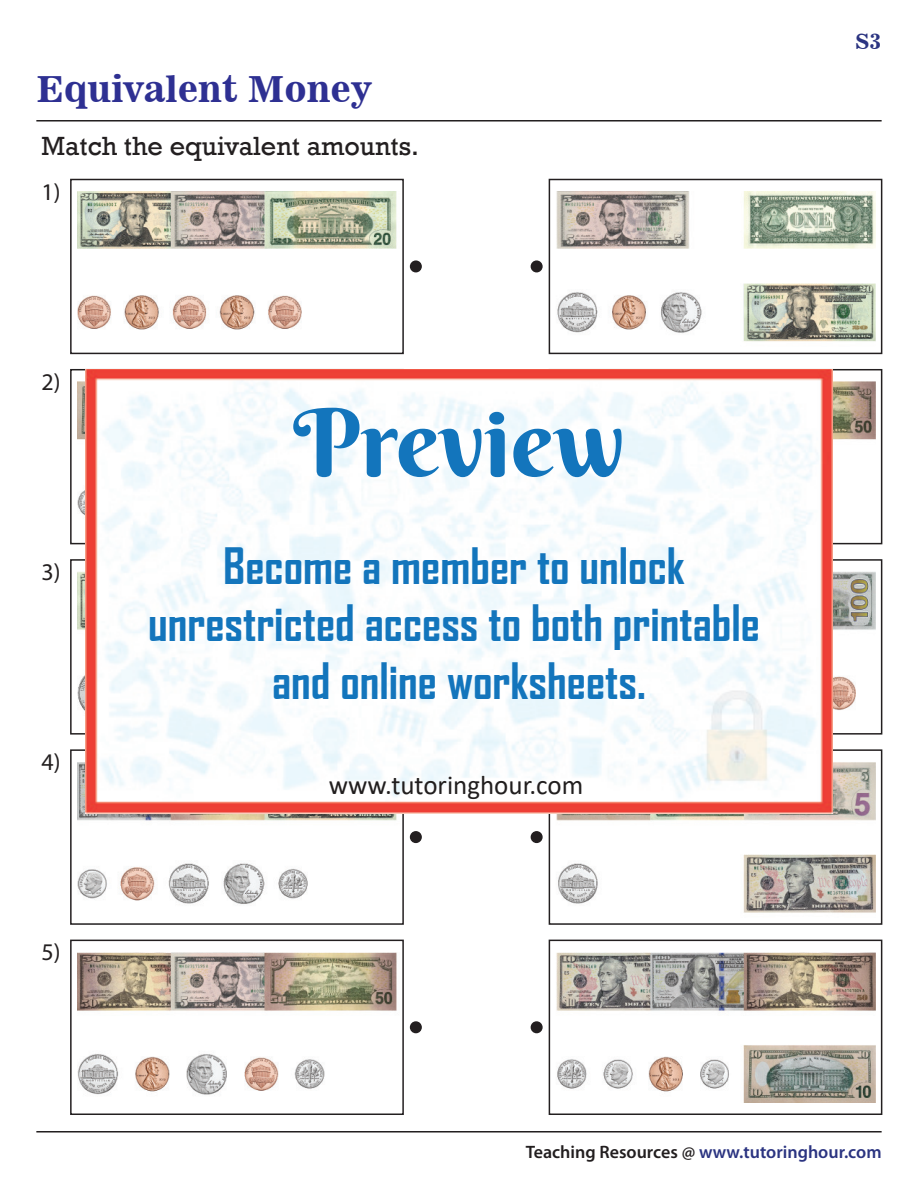
<style>
.page{position:relative;width:918px;height:1188px;background:#fff}
.page>*{position:absolute;margin:0;border:0;box-sizing:border-box;transform-origin:0 0}
.t1{font:94.05px "Berkshire Swash";color:#1375bc}
.t2{font:700 48px/57.6px "Agency FB";color:#1375bc;text-align:center}
.t3{font:36px "News 701 BT Bold A";color:#2e3092}
.t4{font:27px "Rockwell";color:#231f20}
.t5{font:27px "Calibri";color:#211e1e}
.t6{font:24px "Myriad Pro";color:#231f20}
.t7{font:21px "News 701 BT Bold A";color:#2b3481}
.t8{font:600 18px "Myriad Pro";color:#2b3481}
.s1{color:#221e1f}
</style>
<div class="page">
<img style="left:78px;top:192px;width:797px;height:910px">
<hr style="left:36px;top:1131px;width:846px;height:2px;background:#221e1f">
<hr style="left:36px;top:120px;width:846px;height:2px;background:#221e1f">
<div style="left:70px;top:179px;width:334px;height:175px;border:1px solid #231f20"></div>
<div style="left:411px;top:261px;width:10px;height:11px;background:#231f20;border-radius:50%"></div>
<div style="left:410px;top:260px;width:12px;height:12px;border:1px solid #231f20;border-radius:50%"></div>
<div style="left:531px;top:261px;width:11px;height:11px;background:#231f20;border-radius:50%"></div>
<div style="left:531px;top:260px;width:12px;height:12px;border:1px solid #231f20;border-radius:50%"></div>
<div style="left:70px;top:940px;width:334px;height:175px;border:1px solid #231f20"></div>
<div style="left:549px;top:940px;width:333px;height:175px;border:1px solid #231f20"></div>
<div style="left:411px;top:1022px;width:10px;height:11px;background:#231f20;border-radius:50%"></div>
<div style="left:410px;top:1021px;width:12px;height:12px;border:1px solid #231f20;border-radius:50%"></div>
<div style="left:531px;top:1022px;width:11px;height:11px;background:#231f20;border-radius:50%"></div>
<div style="left:531px;top:1021px;width:12px;height:12px;border:1px solid #231f20;border-radius:50%"></div>
<div style="left:70px;top:749px;width:334px;height:176px;border:1px solid #231f20"></div>
<div style="left:411px;top:832px;width:10px;height:10px;background:#231f20;border-radius:50%"></div>
<div style="left:410px;top:831px;width:12px;height:12px;border:1px solid #231f20;border-radius:50%"></div>
<div style="left:531px;top:832px;width:11px;height:10px;background:#231f20;border-radius:50%"></div>
<div style="left:531px;top:831px;width:12px;height:12px;border:1px solid #231f20;border-radius:50%"></div>
<div style="left:549px;top:179px;width:333px;height:175px;border:1px solid #231f20"></div>
<div style="left:549px;top:749px;width:333px;height:176px;border:1px solid #231f20"></div>
<img style="left:86px;top:369px;width:746px;height:444px">
<p class="t3" style="left:36px;top:74px;width:337px">Equivalent Money</p>
<p class="t4" style="left:42px;top:137px;width:379px">Match the equivalent amounts.</p>
<p class="t6" style="left:42px;top:183px;width:21px">1)</p>
<p class="t6" style="left:42px;top:373px;width:21px">2)</p>
<p class="t6" style="left:42px;top:563px;width:21px">3)</p>
<p class="t6" style="left:42px;top:753px;width:21px">4)</p>
<p class="t6" style="left:42px;top:944px;width:21px">5)</p>
<h1 class="t1" style="left:293px;top:389px;width:333px">Preview</h1>
<p class="t2" style="left:148px;top:540px;width:613px">Become a member to unlock unrestricted access to both printable and online worksheets.</p>
<p class="t5" style="left:329px;top:776px;width:256px">www.tutoringhour.com</p>
<p class="t7" style="left:855px;top:33px;width:28px">S3</p>
<p class="t8" style="left:526px;top:1145px;width:357px"><span class="s1">Teaching Resources @</span> www.tutoringhour.com</p>
</div>
